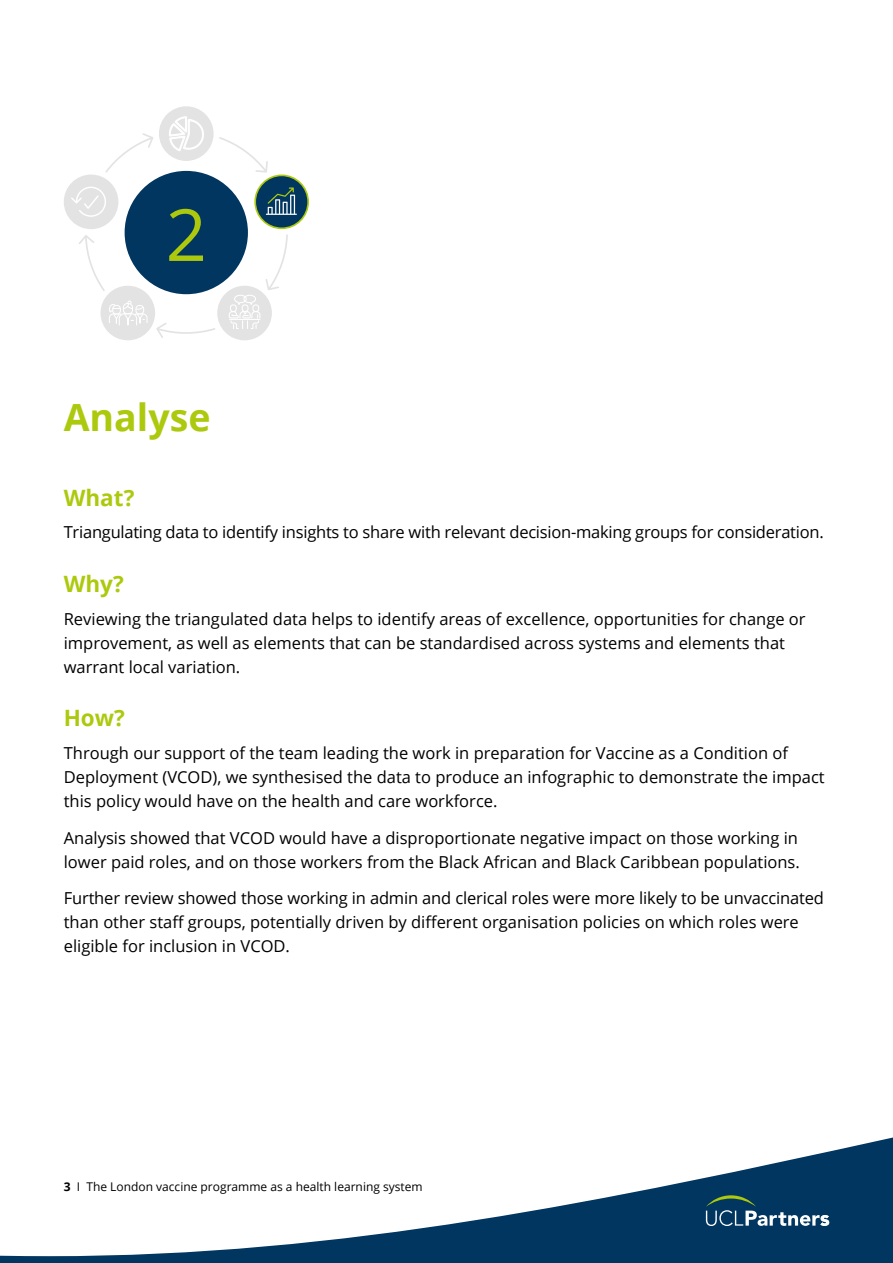
<style>
.page{position:relative;width:893px;height:1263px;background:#fff}
.page>*{position:absolute;margin:0;border:0;box-sizing:border-box;transform-origin:0 0}
.t1{font:72px "Open Sans";color:#adc90e}
.t2{font:700 37.5px "Open Sans";color:#adc90e}
.t3{font:700 22.5px "Open Sans";color:#adc90e}
.t4{font:16.5px/24px "Open Sans";color:#000}
.t5{font:12px "Open Sans";color:#000}
.s1{font-weight:700}
</style>
<div class="page">
<svg style="left:0;top:1137px;width:893px;height:126px"></svg>
<svg style="left:706px;top:1195px;width:123px;height:31px;background:#315d78"></svg>
<div style="left:125px;top:171px;width:123px;height:123px;background:#00365f;border-radius:50%"></div>
<div style="left:65px;top:175px;width:53px;height:53px;background:#e3e3e3;border-radius:50%"></div>
<div style="left:64px;top:175px;width:54px;height:54px;border:2px solid #e3e3e3;border-radius:50%"></div>
<div style="left:218px;top:287px;width:53px;height:52px;background:#e3e3e3;border-radius:50%"></div>
<div style="left:217px;top:286px;width:55px;height:54px;border:2px solid #e3e3e3;border-radius:50%"></div>
<div style="left:101px;top:287px;width:53px;height:52px;background:#e3e3e3;border-radius:50%"></div>
<div style="left:101px;top:286px;width:54px;height:54px;border:2px solid #e3e3e3;border-radius:50%"></div>
<div style="left:255px;top:175px;width:53px;height:53px;background:#00365f;border-radius:50%"></div>
<div style="left:254px;top:175px;width:55px;height:54px;border:2px solid #adc90e;border-radius:50%"></div>
<svg style="left:266px;top:187px;width:31px;height:28px"></svg>
<svg style="left:109px;top:300px;width:39px;height:25px"></svg>
<svg style="left:219px;top:137px;width:49px;height:36px"></svg>
<svg style="left:105px;top:133px;width:48px;height:40px"></svg>
<svg style="left:156px;top:323px;width:59px;height:15px"></svg>
<svg style="left:79px;top:235px;width:26px;height:56px"></svg>
<div style="left:160px;top:107px;width:53px;height:53px;background:#e3e3e3;border-radius:50%"></div>
<div style="left:159px;top:106px;width:55px;height:55px;border:2px solid #e3e3e3;border-radius:50%"></div>
<svg style="left:169px;top:116px;width:35px;height:35px"></svg>
<svg style="left:229px;top:233px;width:59px;height:96px"></svg>
<hr style="left:229px;top:319px;width:31px;height:1px;background:#fff">
<svg style="left:70px;top:186px;width:36px;height:32px"></svg>
<h1 class="t1" style="left:166px;top:185px;width:43px">2</h1>
<h2 class="t2" style="left:64px;top:391px;width:148px">Analyse</h2>
<h3 class="t3" style="left:64px;top:482px;width:72px">What?</h3>
<p class="t4" style="left:64px;top:520px;width:761px">Triangulating data to identify insights to share with relevant decision-making groups for consideration.</p>
<h3 class="t3" style="left:64px;top:568px;width:62px">Why?</h3>
<p class="t4" style="left:64px;top:606px;width:743px">Reviewing the triangulated data helps to identify areas of excellence, opportunities for change or improvement, as well as elements that can be standardised across systems and elements that warrant local variation.</p>
<h3 class="t3" style="left:64px;top:702px;width:63px">How?</h3>
<p class="t4" style="left:64px;top:740px;width:762px">Through our support of the team leading the work in preparation for Vaccine as a Condition of<br>Deployment (VCOD), we synthesised the data to produce an infographic to demonstrate the impact this policy would have on the health and care workforce.</p>
<p class="t4" style="left:64px;top:825px;width:738px">Analysis showed that VCOD would have a disproportionate negative impact on those working in lower paid roles, and on those workers from the Black African and Black Caribbean populations.</p>
<p class="t4" style="left:64px;top:886px;width:762px">Further review showed those working in admin and clerical roles were more likely to be unvaccinated than other staff groups, potentially driven by different organisation policies on which roles were eligible for inclusion in VCOD.</p>
<p class="t5" style="left:64px;top:1178px;width:360px"><span class="s1">3</span> I The London vaccine programme as a health learning system</p>
</div>
